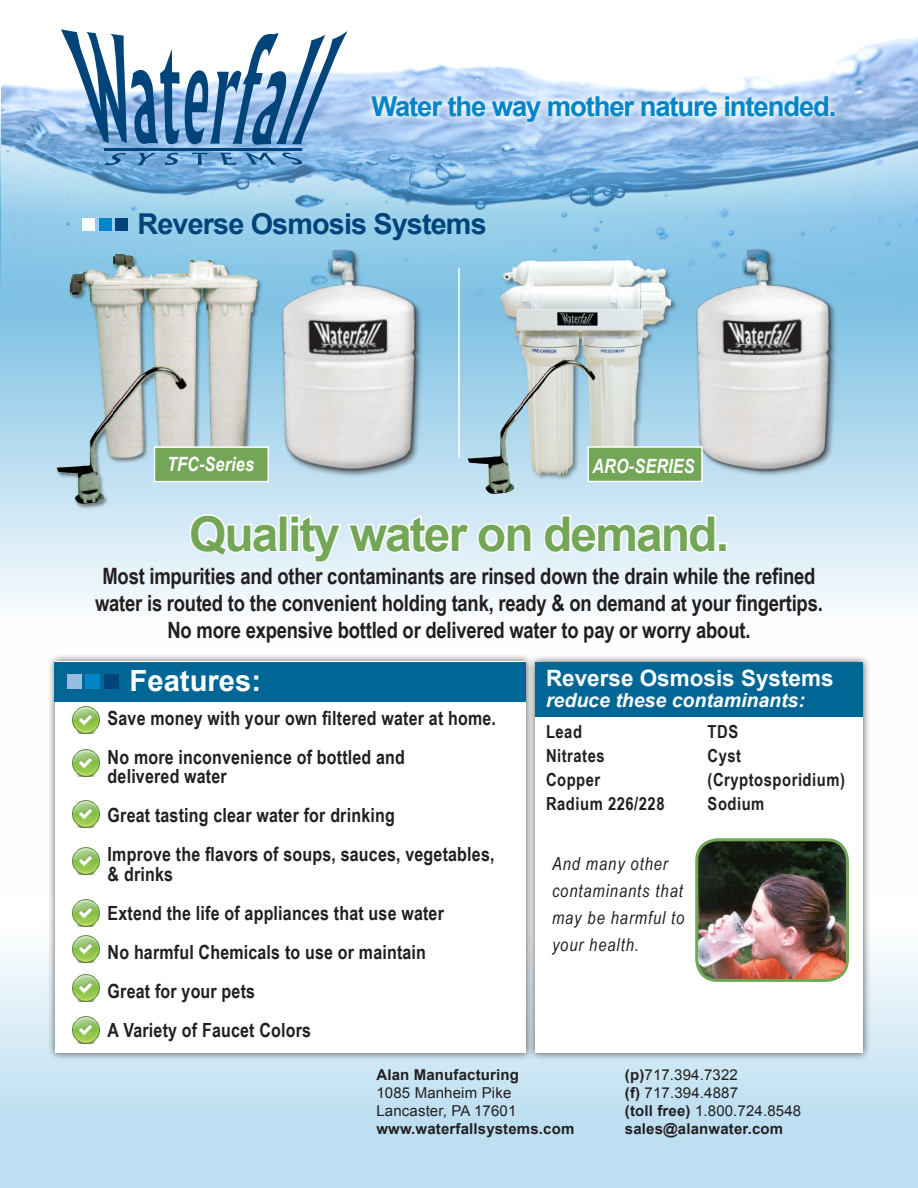
<style>
.page{position:relative;width:918px;height:1188px;background:#fff}
.page>*{position:absolute;margin:0;border:0;box-sizing:border-box;transform-origin:0 0}
.t1{font:700 48px "Arial";letter-spacing:-.04em;color:#73a757}
.t2{font:700 29.25px "Arial";color:#fff}
.t3{font:700 28.8px "Arial";letter-spacing:-.03em;color:#004479}
.t4{font:700 27.45px "Arial";letter-spacing:-.04em;color:#0085c9}
.t5{font:700 22.5px/27px "Arial Narrow";letter-spacing:-.01em;color:#231f20;text-align:center}
.t6{font:700 22.5px "Arial";color:#fff}
.t7{font:italic 700 19.65px "Arial Narrow";letter-spacing:.01em;color:#fff}
.t8{font:700 19.5px "Arial Narrow";letter-spacing:.01em;color:#231f20}
.t9{font:italic 700 19.5px "Arial";color:#fff}
.t10{font:700 18px/24px "Arial Narrow";letter-spacing:.03em;color:#231f20}
.t11{font:italic 18px/27px "Arial Narrow";letter-spacing:.05em;color:#231f20}
.t12{font:15px "Arial";letter-spacing:.01em;color:#231f20}
.t13{font:700 15px "Arial";letter-spacing:.01em;color:#231f20}
.s1{font-weight:700}
</style>
<div class="page">
<svg style="left:0;top:233px;width:918px;height:373px;background:#d1e8f4"></svg>
<div style="left:0;top:828px;width:918px;height:360px;background:linear-gradient(to bottom,#fff,#b4dbef)"></div>
<div style="left:47px;top:653px;width:487px;height:408px;background:#231f20;opacity:.75"></div>
<div style="left:56px;top:662px;width:470px;height:391px;background:#fff"></div>
<svg style="left:188px;top:513px;width:94px;height:45px"></svg>
<div style="left:279px;top:515px;width:9px;height:37px;border:3px solid #fff"></div>
<svg style="left:288px;top:512px;width:245px;height:52px"></svg>
<svg style="left:542px;top:513px;width:176px;height:42px"></svg>
<div style="left:718px;top:543px;width:9px;height:9px;border:3px solid #fff"></div>
<div style="left:54px;top:662px;width:472px;height:39px;background:#006695"></div>
<img style="left:1px;top:36px;width:917px;height:310px">
<div style="left:115px;top:218px;width:13px;height:13px;background:#004479"></div>
<div style="left:99px;top:218px;width:12px;height:13px;background:#0085c9"></div>
<div style="left:82px;top:218px;width:13px;height:13px;background:#fff"></div>
<div style="left:104px;top:674px;width:14px;height:14px;background:#004479"></div>
<div style="left:86px;top:674px;width:14px;height:14px;background:#0085c9"></div>
<div style="left:68px;top:674px;width:14px;height:14px;background:#96bce4"></div>
<div style="left:361px;top:85px;width:481px;height:45px;background:#fff;opacity:.75"></div>
<svg style="left:61px;top:29px;width:287px;height:116px"></svg>
<svg style="left:104px;top:153px;width:199px;height:12px;background:#629aca"></svg>
<hr style="left:104px;top:148px;width:197px;height:3px;background:#004479">
<img style="left:54px;top:253px;width:211px;height:252px">
<img style="left:271px;top:246px;width:150px;height:243px">
<img style="left:686px;top:246px;width:149px;height:254px">
<div style="left:499px;top:258px;width:179px;height:223px;background:#231f20;opacity:.51"></div>
<img style="left:490px;top:236px;width:181px;height:263px">
<img style="left:465px;top:339px;width:158px;height:157px">
<div style="left:588px;top:446px;width:115px;height:36px;background:#73a757;border:2px solid #fff"></div>
<div style="left:154px;top:446px;width:115px;height:36px;background:#73a757;border:2px solid #fff"></div>
<div style="left:527px;top:654px;width:344px;height:407px;background:#231f20;opacity:.75"></div>
<div style="left:535px;top:662px;width:328px;height:391px;background:#fff"></div>
<div style="left:535px;top:662px;width:328px;height:55px;background:#006695"></div>
<img style="left:72px;top:706px;width:28px;height:28px">
<img style="left:72px;top:749px;width:28px;height:28px">
<img style="left:72px;top:800px;width:28px;height:28px">
<img style="left:72px;top:847px;width:28px;height:28px">
<img style="left:72px;top:899px;width:28px;height:28px">
<img style="left:72px;top:935px;width:28px;height:28px">
<img style="left:72px;top:974px;width:28px;height:28px">
<img style="left:72px;top:1016px;width:28px;height:28px">
<hr style="left:458px;top:268px;width:2px;height:190px;background:#fff">
<img style="left:699px;top:842px;width:148px;height:136px">
<div style="left:695px;top:838px;width:154px;height:144px;border:3px solid #73a757;border-radius:21px"></div>
<p class="t4" style="left:371px;top:88px;width:467px">Water the way mother nature intended.</p>
<p class="t3" style="left:138px;top:205px;width:351px">Reverse Osmosis Systems</p>
<p class="t7" style="left:167px;top:449px;width:88px">TFC-Series</p>
<p class="t7" style="left:592px;top:451px;width:104px">ARO-SERIES</p>
<p class="t1" style="left:189px;top:502px;width:542px">Quality water on demand.</p>
<p class="t5" style="left:95px;top:561px;width:729px">Most impurities and other contaminants are rinsed down the drain while the refined water is routed to the convenient holding tank, ready &amp; on demand at your fingertips.<br>No more expensive bottled or delivered water to pay or worry about.</p>
<p class="t2" style="left:130px;top:661px;width:133px">Features:</p>
<p class="t8" style="left:108px;top:703px;width:390px">Save money with your own filtered water at home.</p>
<p class="t8" style="left:108px;top:742px;width:299px">No more inconvenience of bottled and</p>
<p class="t8" style="left:108px;top:762px;width:121px">delivered water</p>
<p class="t8" style="left:108px;top:801px;width:289px">Great tasting clear water for drinking</p>
<p class="t8" style="left:108px;top:840px;width:388px">Improve the flavors of soups, sauces, vegetables,</p>
<p class="t8" style="left:108px;top:859px;width:67px">&amp; drinks</p>
<p class="t8" style="left:108px;top:898px;width:338px">Extend the life of appliances that use water</p>
<p class="t8" style="left:108px;top:937px;width:320px">No harmful Chemicals to use or maintain</p>
<p class="t8" style="left:108px;top:976px;width:149px">Great for your pets</p>
<p class="t8" style="left:108px;top:1015px;width:205px">A Variety of Faucet Colors</p>
<p class="t6" style="left:546px;top:664px;width:289px">Reverse Osmosis Systems</p>
<p class="t9" style="left:546px;top:688px;width:260px">reduce these contaminants:</p>
<p class="t10" style="left:546px;top:718px;width:38px">Lead</p>
<p class="t10" style="left:546px;top:742px;width:60px">Nitrates</p>
<p class="t10" style="left:546px;top:766px;width:56px">Copper</p>
<p class="t10" style="left:546px;top:790px;width:120px">Radium 226/228</p>
<p class="t10" style="left:708px;top:718px;width:32px">TDS</p>
<p class="t10" style="left:708px;top:742px;width:139px">Cyst (Cryptosporidium)</p>
<p class="t10" style="left:708px;top:790px;width:58px">Sodium</p>
<p class="t11" style="left:552px;top:850px;width:134px">And many other contaminants that may be harmful to your health.</p>
<p class="t13" style="left:376px;top:1065px;width:144px">Alan Manufacturing</p>
<p class="t12" style="left:376px;top:1083px;width:136px">1085 Manheim Pike</p>
<p class="t12" style="left:376px;top:1101px;width:142px">Lancaster, PA 17601</p>
<p class="t13" style="left:376px;top:1119px;width:199px">www.waterfallsystems.com</p>
<p class="t12" style="left:625px;top:1065px;width:114px"><span class="s1">(p)</span>717.394.7322</p>
<p class="t12" style="left:625px;top:1083px;width:115px"><span class="s1">(f)</span> 717.394.4887</p>
<p class="t12" style="left:625px;top:1101px;width:178px"><span class="s1">(toll free)</span> 1.800.724.8548</p>
<p class="t13" style="left:625px;top:1119px;width:160px">sales@alanwater.com</p>
</div>
